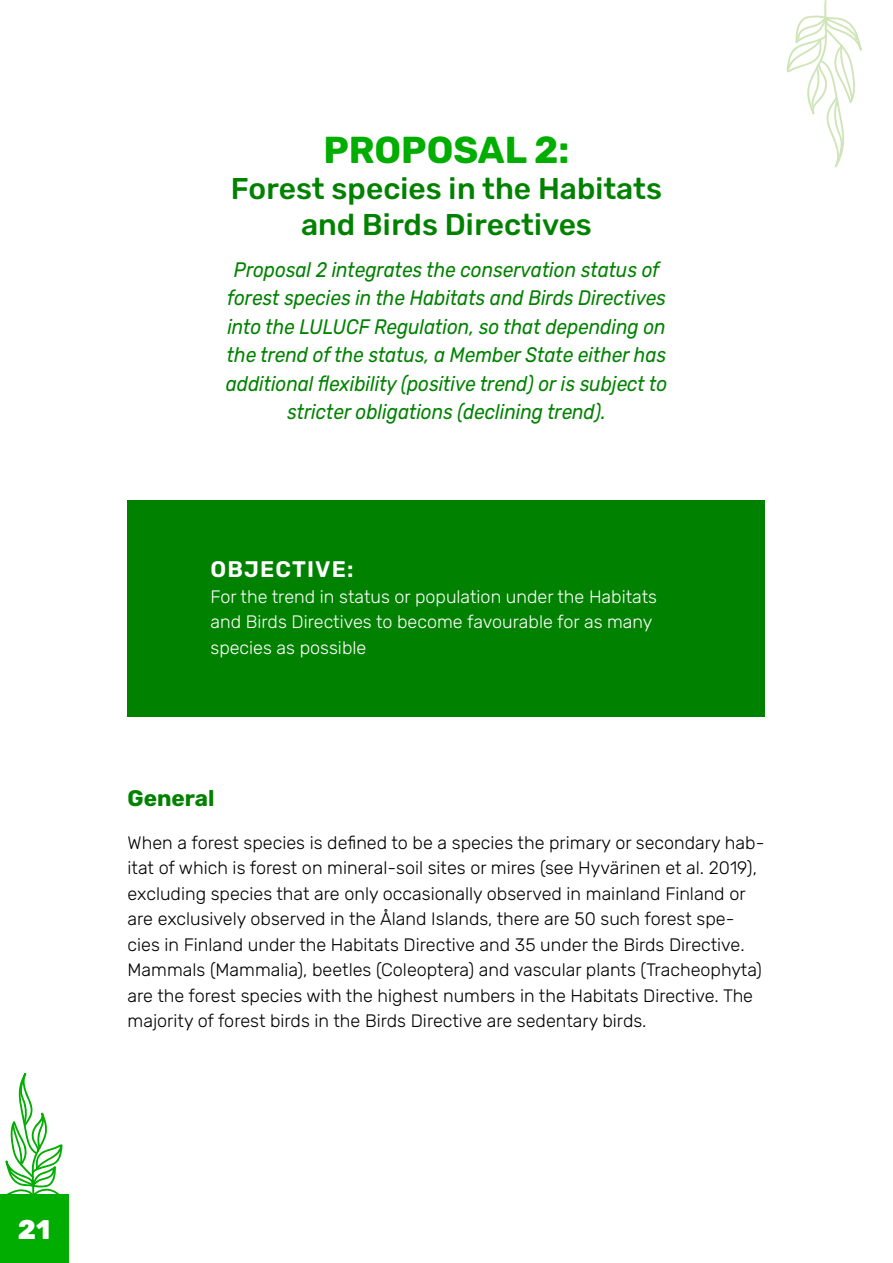
<style>
.page{position:relative;width:893px;height:1263px;background:#fff}
.page>*{position:absolute;margin:0;border:0;box-sizing:border-box;transform-origin:0 0}
.t1{font:700 37.5px "Rubik";color:#00ad00}
.t2{font:500 30px/36px "Rubik";color:#008200;text-align:center}
.t3{font:800 27px "Rubik";color:#fff}
.Tavoite{font:600 22.5px "Rubik";letter-spacing:.05em;color:#fff}
.t4{font:700 22.5px "Rubik";color:#008200}
.Ingressi{font:italic 21px/28.5px "Rubik";color:#008200;text-align:center;scale:.9 1}
.leipis{font:300 18px/25.5px "Rubik";color:#000}
.Tavoite-2{font:300 18px/25.5px "Rubik";color:#fff}
</style>
<div class="page">
<div style="left:128px;top:500px;width:637px;height:216px;background:#008200"></div>
<div style="left:0;top:1195px;width:68px;height:68px;background:#00ad00"></div>
<svg style="left:3px;top:1072px;width:60px;height:123px"></svg>
<svg style="left:787px;top:0;width:75px;height:168px"></svg>
<h3 class="t3" style="left:18px;top:1215px;width:34px">21</h3>
<h3 class="t1" style="left:323px;top:129px;width:248px">PROPOSAL 2:</h3>
<h3 class="t2" style="left:231px;top:171px;width:433px">Forest species in the Habitats and Birds Directives</h3>
<p class="Ingressi" style="left:226px;top:256px;width:492px">Proposal 2 integrates the conservation status of forest species in the Habitats and Birds Directives into the LULUCF Regulation, so that depending on the trend of the status, a Member State either has additional flexibility (positive trend) or is subject to stricter obligations (declining trend).</p>
<p class="Tavoite" style="left:210px;top:557px;width:144px">OBJECTIVE:</p>
<p class="Tavoite-2" style="left:210px;top:584px;width:448px">For the trend in status or population under the Habitats and Birds Directives to become favourable for as many species as possible</p>
<h4 class="t4" style="left:128px;top:786px;width:89px">General</h4>
<p class="leipis" style="left:128px;top:830px;width:638px">When a forest species is defined to be a species the primary or secondary hab&shy;itat of which is forest on mineral-soil sites or mires (see Hyvärinen et al. 2019), excluding species that are only occasionally observed in mainland Finland or are exclusively observed in the Åland Islands, there are 50 such forest spe&shy;cies in Finland under the Habitats Directive and 35 under the Birds Directive.<br>Mammals (Mammalia), beetles (Coleoptera) and vascular plants (Tracheophyta) are the forest species with the highest numbers in the Habitats Directive. The majority of forest birds in the Birds Directive are sedentary birds.</p>
</div>
